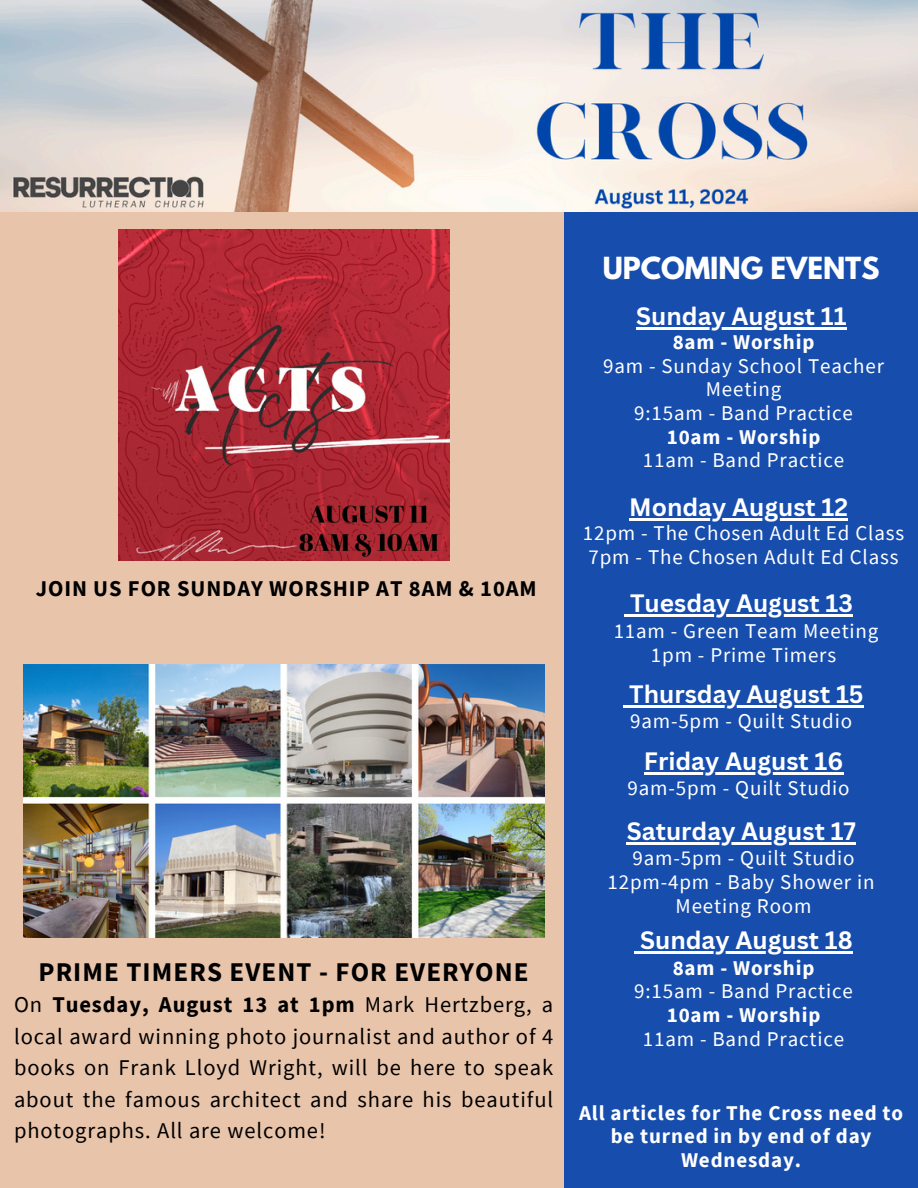
<style>
.page{position:relative;width:918px;height:1188px;background:#e8c4ab}
.page>*{position:absolute;margin:0;border:0;box-sizing:border-box;transform-origin:0 0}
.t1{font:700 27px "Source Sans Pro";letter-spacing:.04em;color:#000}
.t2{font:700 27px "League Spartan";color:#fff}
.t3{font:700 24.45px "Canva Sans";color:#fff}
.t4{font:22.5px/31.5px "Source Sans Pro";letter-spacing:.04em;color:#000;text-align:justify}
.t5{font:700 22.5px "Source Sans Pro";letter-spacing:.04em;color:#000}
.t6{font:21px/23.7px "Source Sans Pro";letter-spacing:.04em;color:#fff;text-align:center}
.t7{font:700 21px/23.7px "Source Sans Pro";letter-spacing:.04em;color:#fff;text-align:center}
.s1{font-weight:700}
</style>
<div class="page">
<div style="left:565px;top:201px;width:353px;height:987px;background:#174eae"></div>
<img style="left:0;top:0;width:918px;height:212px">
<img style="left:118px;top:230px;width:331px;height:330px">
<svg style="left:634px;top:952px;width:6px;height:2px"></svg>
<hr style="left:640px;top:952px;width:213px;height:2px;background:#fff">
<hr style="left:636px;top:327px;width:211px;height:3px;background:#fff">
<svg style="left:624px;top:614px;width:6px;height:3px"></svg>
<hr style="left:630px;top:614px;width:223px;height:3px;background:#fff">
<hr style="left:629px;top:518px;width:219px;height:2px;background:#fff">
<hr style="left:627px;top:842px;width:229px;height:3px;background:#fff">
<hr style="left:629px;top:706px;width:235px;height:2px;background:#fff">
<hr style="left:644px;top:773px;width:199px;height:2px;background:#fff">
<img style="left:23px;top:664px;width:521px;height:274px">
<p class="t5" style="left:36px;top:574px;width:503px">JOIN US FOR SUNDAY WORSHIP AT 8AM &amp; 10AM</p>
<p class="t1" style="left:39px;top:954px;width:492px">PRIME TIMERS EVENT - FOR EVERYONE</p>
<p class="t4" style="left:14px;top:988px;width:541px">On <span class="s1">Tuesday, August 13 at 1pm</span> Mark Hertzberg, a local award winning photo journalist and author of 4 books on Frank Lloyd Wright, will be here to speak about the famous architect and share his beautiful photographs. All are welcome!</p>
<p class="t2" style="left:603px;top:255px;width:278px">UPCOMING EVENTS</p>
<p class="t3" style="left:636px;top:299px;width:212px">Sunday August 11</p>
<p class="t7" style="left:673px;top:330px;width:143px">8am - Worship</p>
<p class="t6" style="left:603px;top:353px;width:282px">9am - Sunday School Teacher<br>Meeting</p>
<p class="t6" style="left:634px;top:401px;width:220px">9:15am - Band Practice</p>
<p class="t7" style="left:667px;top:424px;width:155px">10am - Worship</p>
<p class="t6" style="left:643px;top:448px;width:203px">11am - Band Practice</p>
<h2 class="t3" style="left:629px;top:490px;width:220px">Monday August 12</h2>
<p class="t6" style="left:583px;top:521px;width:323px">12pm - The Chosen Adult Ed Class</p>
<p class="t6" style="left:589px;top:545px;width:312px">7pm - The Chosen Adult Ed Class</p>
<h2 class="t3" style="left:630px;top:586px;width:224px">Tuesday August 13</h2>
<p class="t6" style="left:614px;top:619px;width:266px">11am - Green Team Meeting</p>
<p class="t6" style="left:651px;top:642px;width:187px">1pm - Prime Timers</p>
<p class="t3" style="left:629px;top:677px;width:236px">Thursday August 15</p>
<p class="t6" style="left:630px;top:708px;width:224px">9am-5pm - Quilt Studio</p>
<p class="t3" style="left:644px;top:744px;width:201px">Friday August 16</p>
<p class="t6" style="left:628px;top:775px;width:224px">9am-5pm - Quilt Studio</p>
<p class="t3" style="left:627px;top:814px;width:231px">Saturday August 17</p>
<h2 class="t6" style="left:633px;top:846px;width:224px">9am-5pm - Quilt Studio</h2>
<h3 class="t6" style="left:608px;top:870px;width:269px">12pm-4pm - Baby Shower in</h3>
<h2 class="t6" style="left:676px;top:893px;width:137px">Meeting Room</h2>
<h2 class="t3" style="left:640px;top:923px;width:214px">Sunday August 18</h2>
<h2 class="t7" style="left:673px;top:955px;width:143px">8am - Worship</h2>
<p class="t6" style="left:634px;top:979px;width:220px">9:15am - Band Practice</p>
<p class="t7" style="left:667px;top:1003px;width:155px">10am - Worship</p>
<p class="t6" style="left:643px;top:1026px;width:203px">11am - Band Practice</p>
<p class="t7" style="left:579px;top:1101px;width:326px">All articles for The Cross need to be turned in by end of day<br>Wednesday.</p>
</div>
